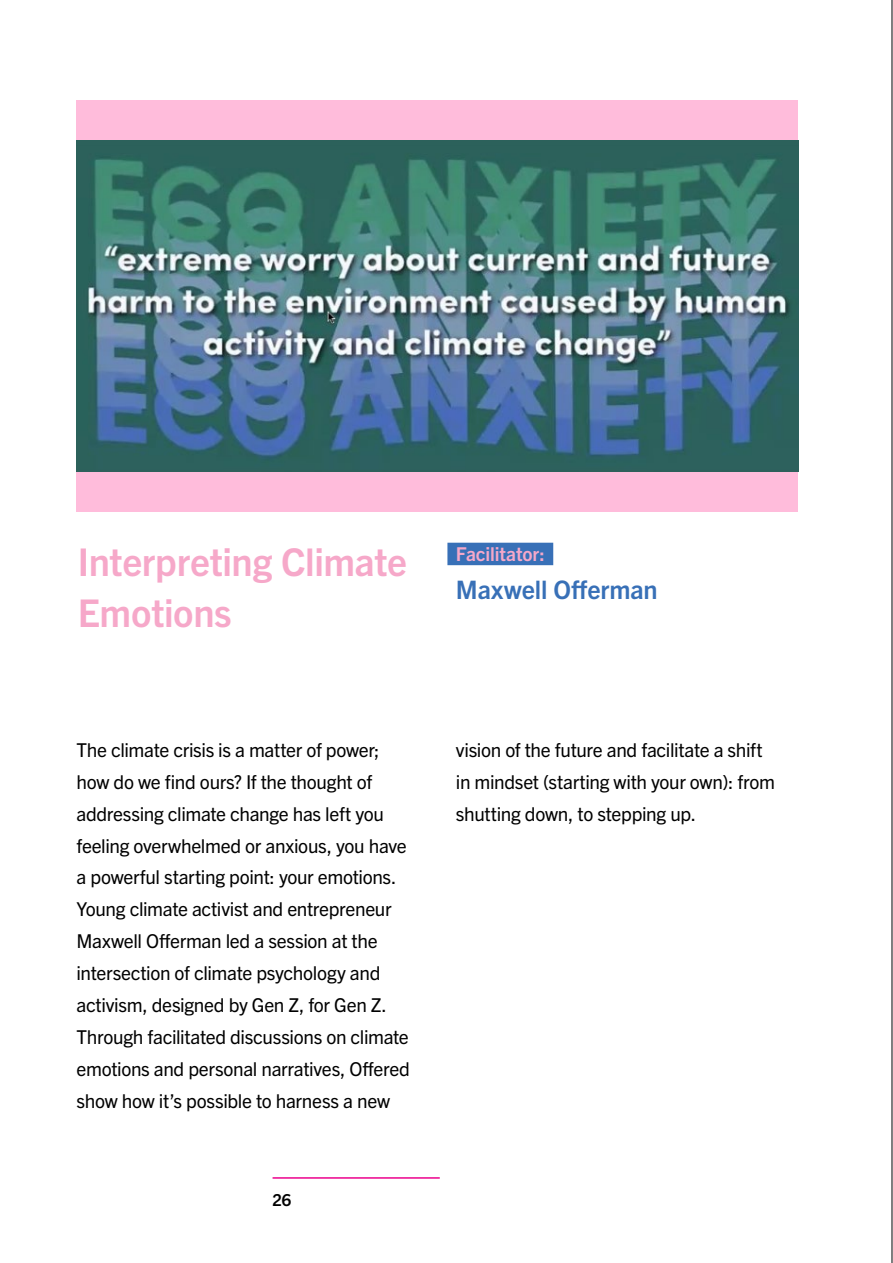
<style>
.page{position:relative;width:893px;height:1263px;background:#fff}
.page>*{position:absolute;margin:0;border:0;box-sizing:border-box;transform-origin:0 0}
.t1{font:700 38.25px/51px "Trade Gothic Next LT Pro";letter-spacing:-.01em;color:#f6a8c9}
.t2{font:700 25.5px "Trade Gothic Next LT Pro";letter-spacing:-.005em;color:#3870b7}
.t3{font:19.2px/32px "Trade Gothic Next LT Pro";letter-spacing:-.02em;color:#000}
.t4{font:700 19.2px "Trade Gothic Next LT Pro";letter-spacing:-.005em;color:#f6a8c9}
.t5{font:700 16.5px "Trade Gothic Next LT Pro";color:#000}
</style>
<div class="page">
<hr style="left:273px;top:1177px;width:167px;height:2px;background:#ec008c">
<hr style="left:892px;top:0;width:1px;height:1263px;background:#000">
<div style="left:76px;top:100px;width:722px;height:411px;background:#ffbcdb"></div>
<div style="left:447px;top:543px;width:106px;height:22px;background:#3870b7"></div>
<img style="left:76px;top:140px;width:722px;height:331px">
<h1 class="t1" style="left:78px;top:534px;width:330px">Interpreting Climate<br>Emotions</h1>
<p class="t4" style="left:456px;top:541px;width:90px">Facilitator:</p>
<h2 class="t2" style="left:456px;top:572px;width:203px">Maxwell Offerman</h2>
<p class="t3" style="left:76px;top:733px;width:335px">The climate crisis is a matter of power; how do we find ours? If the thought of addressing climate change has left you feeling overwhelmed or anxious, you have a powerful starting point: your emotions.<br>Young climate activist and entrepreneur Maxwell Offerman led a session at the intersection of climate psychology and activism, designed by Gen Z, for Gen Z.<br>Through facilitated discussions on climate emotions and personal narratives, Offered show how it’s possible to harness a new</p>
<p class="t3" style="left:456px;top:733px;width:321px">vision of the future and facilitate a shift in mindset (starting with your own): from shutting down, to stepping up.</p>
<p class="t5" style="left:273px;top:1188px;width:20px">26</p>
</div>
